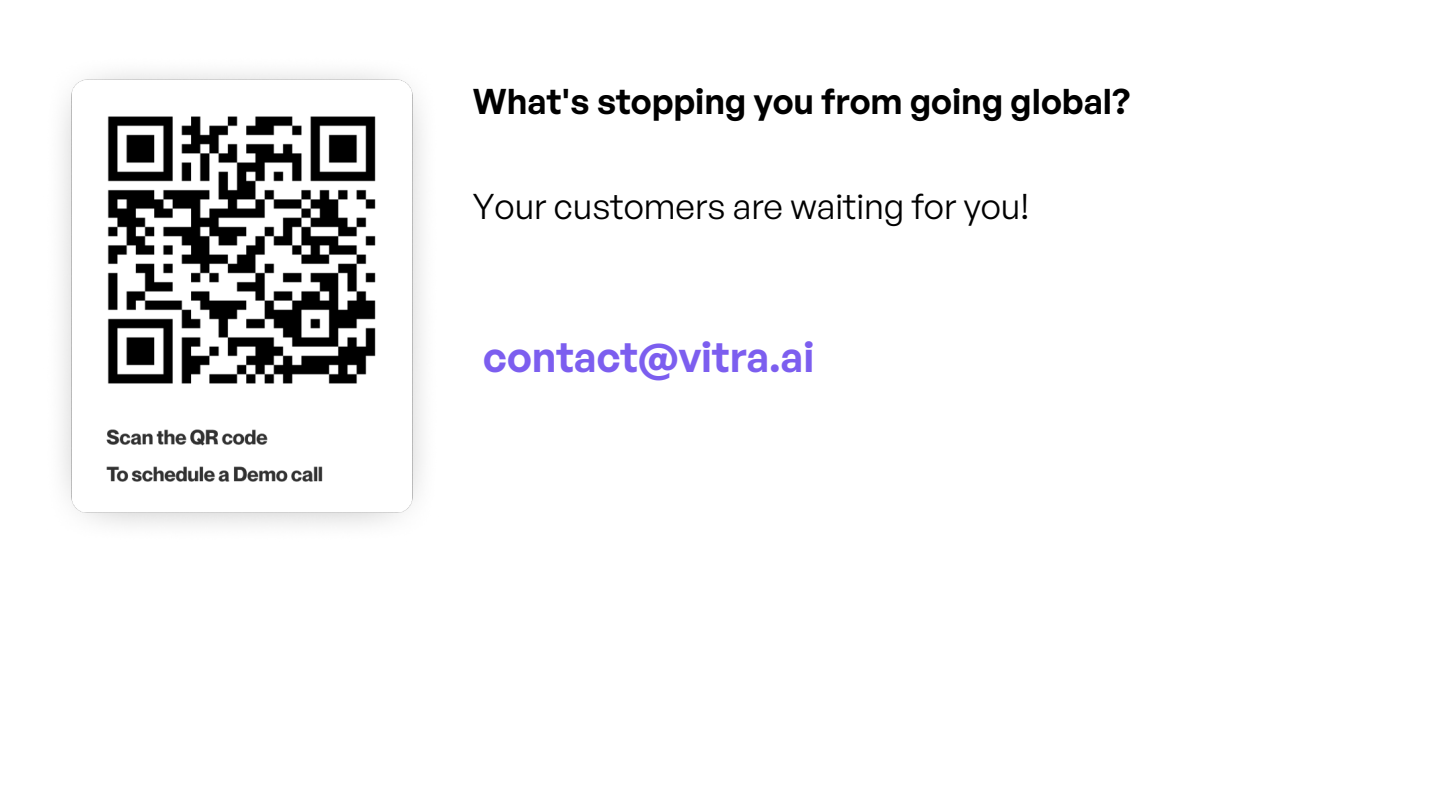
<style>
.page{position:relative;width:1440px;height:810px;background:#fff}
.page>*{position:absolute;margin:0;border:0;box-sizing:border-box;transform-origin:0 0}
.t1{font:600 41.6px "General Sans";color:#7c5eef}
.t2{font:600 35px "General Sans";color:#000}
.t3{font:35px "General Sans";color:#000}
</style>
<div class="page">
<img style="left:61px;top:72px;width:361px;height:454px">
<p class="t2" style="left:473px;top:79px;width:659px">What's stopping you from going global?</p>
<p class="t3" style="left:473px;top:184px;width:558px">Your customers are waiting for you!</p>
<p class="t1" style="left:483px;top:330px;width:333px">contact@vitra.ai</p>
</div>
